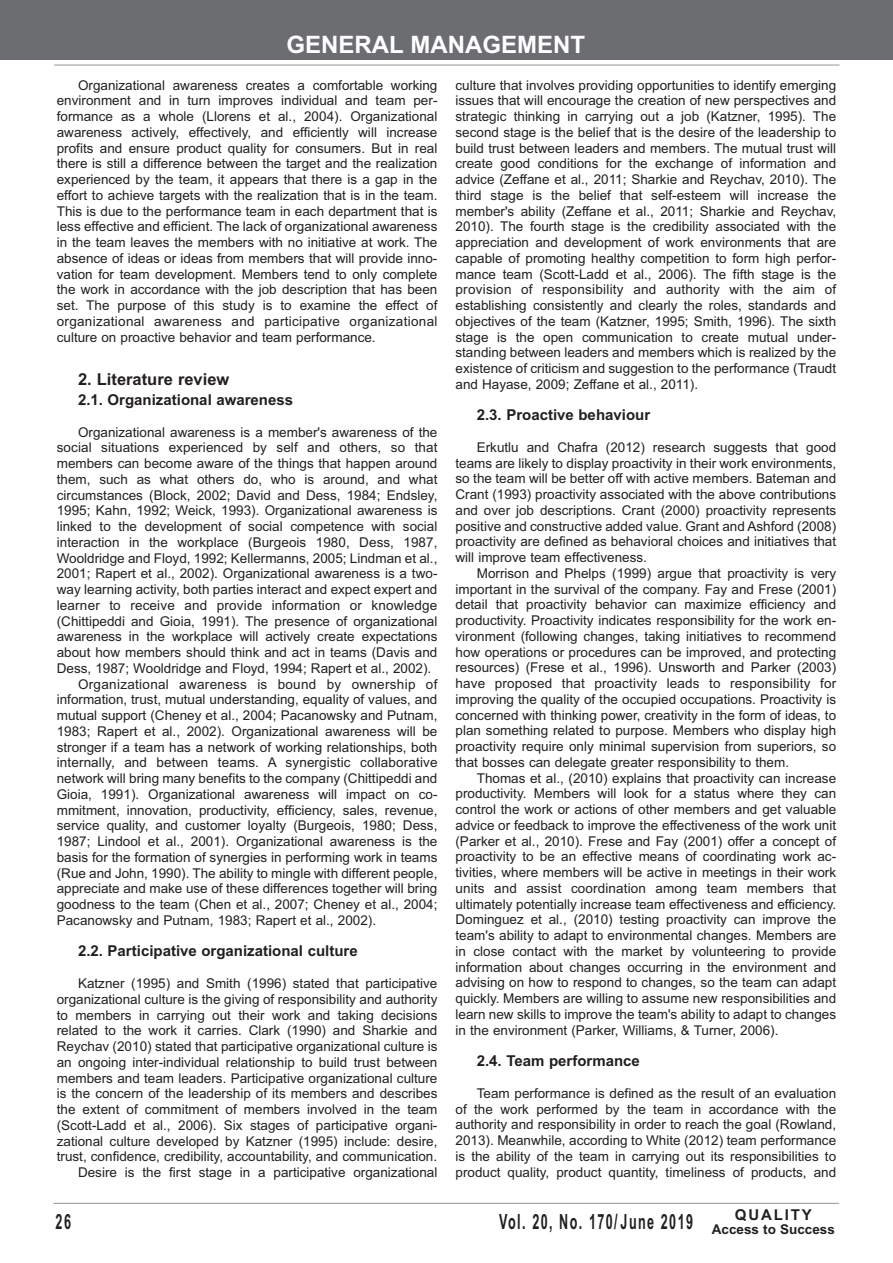
<style>
.page{position:relative;width:893px;height:1263px;background:#fff}
.page>*{position:absolute;margin:0;border:0;box-sizing:border-box;transform-origin:0 0}
.t1{font:700 24px "Arial";color:#fff}
.t2{font:700 21px "Arial";letter-spacing:.11em;color:#231f20;scale:.6 1}
.t3{font:700 16.5px "Arial";color:#231f20}
.t4{font:700 15px "Arial";color:#231f20}
.t5{font:700 15px "Arial";letter-spacing:.12em;color:#231f20}
.t6{font:13.5px/15.8px "Arial";color:#231f20;text-align:justify}
.t7{font:13.5px "Arial";letter-spacing:.02em;color:#231f20}
.t8{font:700 13.5px "Arial";color:#231f20}
</style>
<div class="page">
<hr style="left:54px;top:1203px;width:785px;height:1px;background:#939598">
<div style="left:0;top:0;width:893px;height:60px;background:#6c6d70"></div>
<hr style="left:54px;top:65px;width:786px;height:1px;background:#939598">
<h1 class="t1" style="left:286px;top:30px;width:300px">GENERAL MANAGEMENT</h1>
<p class="t6" style="left:57px;top:77px;width:382px;text-indent:21px">Organizational awareness creates a comfortable working environment and in turn improves individual and team per&shy;formance as a whole (Llorens et al., 2004). Organizational awareness actively, effectively, and efficiently will increase profits and ensure product quality for consumers. But in real there is still a difference between the target and the realization experienced by the team, it appears that there is a gap in the effort to achieve targets with the realization that is in the team.<br>This is due to the performance team in each department that is less effective and efficient. The lack of organizational awareness in the team leaves the members with no initiative at work. The absence of ideas or ideas from members that will provide inno&shy;vation for team development. Members tend to only complete the work in accordance with the job description that has been set. The purpose of this study is to examine the effect of organizational awareness and participative organizational culture on proactive behavior and team performance.</p>
<p class="t3" style="left:78px;top:370px;width:153px">2. Literature review</p>
<p class="t4" style="left:78px;top:391px;width:217px">2.1. Organizational awareness</p>
<p class="t6" style="left:78px;top:424px;width:361px">Organizational awareness is a member's awareness of the</p>
<p class="t6" style="left:57px;top:440px;width:382px">social situations experienced by self and others, so that</p>
<p class="t6" style="left:57px;top:456px;width:382px">members can become aware of the things that happen around</p>
<p class="t6" style="left:57px;top:471px;width:382px">them, such as what others do, who is around, and what</p>
<p class="t6" style="left:57px;top:487px;width:382px">circumstances (Block, 2002; David and Dess, 1984; Endsley,</p>
<p class="t6" style="left:57px;top:503px;width:382px">1995; Kahn, 1992; Weick, 1993). Organizational awareness is</p>
<p class="t6" style="left:57px;top:519px;width:382px">linked to the development of social competence with social</p>
<p class="t6" style="left:57px;top:534px;width:382px">interaction in the workplace (Burgeois 1980, Dess, 1987,</p>
<p class="t6" style="left:57px;top:550px;width:382px">Wooldridge and Floyd, 1992; Kellermanns, 2005; Lindman et al.,</p>
<p class="t6" style="left:57px;top:566px;width:382px">2001; Rapert et al., 2002). Organizational awareness is a two-</p>
<p class="t6" style="left:57px;top:582px;width:382px">way learning activity, both parties interact and expect expert and</p>
<p class="t6" style="left:57px;top:597px;width:382px">learner to receive and provide information or knowledge</p>
<p class="t6" style="left:57px;top:613px;width:382px">(Chittipeddi and Gioia, 1991). The presence of organizational</p>
<p class="t6" style="left:57px;top:629px;width:382px">awareness in the workplace will actively create expectations</p>
<p class="t6" style="left:57px;top:645px;width:382px">about how members should think and act in teams (Davis and</p>
<p class="t6" style="left:57px;top:660px;width:376px">Dess, 1987; Wooldridge and Floyd, 1994; Rapert et al., 2002).</p>
<p class="t7" style="left:78px;top:676px;width:361px">Organizational awareness is bound by ownership of</p>
<p class="t6" style="left:57px;top:692px;width:382px">information, trust, mutual understanding, equality of values, and</p>
<p class="t6" style="left:57px;top:708px;width:382px">mutual support (Cheney et al., 2004; Pacanowsky and Putnam,</p>
<p class="t6" style="left:57px;top:723px;width:382px">1983; Rapert et al., 2002). Organizational awareness will be</p>
<p class="t6" style="left:57px;top:739px;width:382px">stronger if a team has a network of working relationships, both</p>
<p class="t6" style="left:57px;top:755px;width:382px">internally, and between teams. A synergistic collaborative</p>
<p class="t6" style="left:57px;top:771px;width:382px">network will bring many benefits to the company (Chittipeddi and</p>
<p class="t6" style="left:57px;top:786px;width:382px">Gioia, 1991). Organizational awareness will impact on co-</p>
<p class="t6" style="left:57px;top:802px;width:382px">mmitment, innovation, productivity, efficiency, sales, revenue,</p>
<p class="t6" style="left:57px;top:818px;width:382px">service quality, and customer loyalty (Burgeois, 1980; Dess,</p>
<p class="t6" style="left:57px;top:834px;width:382px">1987; Lindool et al., 2001). Organizational awareness is the</p>
<p class="t6" style="left:57px;top:849px;width:382px">basis for the formation of synergies in performing work in teams</p>
<p class="t6" style="left:57px;top:865px;width:382px">(Rue and John, 1990). The ability to mingle with different people,</p>
<p class="t6" style="left:57px;top:881px;width:382px">appreciate and make use of these differences together will bring</p>
<p class="t6" style="left:57px;top:897px;width:382px">goodness to the team (Chen et al., 2007; Cheney et al., 2004;</p>
<p class="t6" style="left:57px;top:912px;width:321px">Pacanowsky and Putnam, 1983; Rapert et al., 2002).</p>
<p class="t4" style="left:78px;top:942px;width:281px">2.2. Participative organizational culture</p>
<p class="t6" style="left:57px;top:975px;width:382px;text-align:right">Katzner (1995) and Smith (1996) stated that participative organizational culture is the giving of responsibility and authority to members in carrying out their work and taking decisions related to the work it carries. Clark (1990) and Sharkie and Reychav (2010) stated that participative organizational culture is an ongoing inter-individual relationship to build trust between members and team leaders. Participative organizational culture is the concern of the leadership of its members and describes the extent of commitment of members involved in the team (Scott-Ladd et al., 2006). Six stages of participative organi&shy;zational culture developed by Katzner (1995) include: desire, trust, confidence, credibility, accountability, and communication.<br>Desire is the first stage in a participative organizational</p>
<p class="t6" style="left:455px;top:77px;width:382px">culture that involves providing opportunities to identify emerging issues that will encourage the creation of new perspectives and strategic thinking in carrying out a job (Katzner, 1995). The second stage is the belief that is the desire of the leadership to build trust between leaders and members. The mutual trust will create good conditions for the exchange of information and advice (Zeffane et al., 2011; Sharkie and Reychav, 2010). The third stage is the belief that self-esteem will increase the member's ability (Zeffane et al., 2011; Sharkie and Reychav, 2010). The fourth stage is the credibility associated with the appreciation and development of work environments that are capable of promoting healthy competition to form high perfor&shy;mance team (Scott-Ladd et al., 2006). The fifth stage is the provision of responsibility and authority with the aim of establishing consistently and clearly the roles, standards and objectives of the team (Katzner, 1995; Smith, 1996). The sixth stage is the open communication to create mutual under&shy;standing between leaders and members which is realized by the existence of criticism and suggestion to the performance (Traudt and Hayase, 2009; Zeffane et al., 2011).</p>
<p class="t4" style="left:477px;top:406px;width:175px">2.3. Proactive behaviour</p>
<p class="t6" style="left:455px;top:439px;width:382px;text-indent:21px">Erkutlu and Chafra (2012) research suggests that good teams are likely to display proactivity in their work environments, so the team will be better off with active members. Bateman and Crant (1993) proactivity associated with the above contributions and over job descriptions. Crant (2000) proactivity represents positive and constructive added value. Grant and Ashford (2008) proactivity are defined as behavioral choices and initiatives that will improve team effectiveness.</p>
<p class="t6" style="left:455px;top:565px;width:382px;text-indent:21px">Morrison and Phelps (1999) argue that proactivity is very important in the survival of the company. Fay and Frese (2001) detail that proactivity behavior can maximize efficiency and productivity. Proactivity indicates responsibility for the work en&shy;vironment (following changes, taking initiatives to recommend how operations or procedures can be improved, and protecting resources) (Frese et al., 1996). Unsworth and Parker (2003) have proposed that proactivity leads to responsibility for improving the quality of the occupied occupations. Proactivity is concerned with thinking power, creativity in the form of ideas, to plan something related to purpose. Members who display high proactivity require only minimal supervision from superiors, so that bosses can delegate greater responsibility to them.</p>
<p class="t6" style="left:455px;top:770px;width:382px;text-indent:21px">Thomas et al., (2010) explains that proactivity can increase productivity. Members will look for a status where they can control the work or actions of other members and get valuable advice or feedback to improve the effectiveness of the work unit (Parker et al., 2010). Frese and Fay (2001) offer a concept of proactivity to be an effective means of coordinating work ac&shy;tivities, where members will be active in meetings in their work units and assist coordination among team members that ultimately potentially increase team effectiveness and efficiency.<br>Dominguez et al., (2010) testing proactivity can improve the team's ability to adapt to environmental changes. Members are in close contact with the market by volunteering to provide information about changes occurring in the environment and advising on how to respond to changes, so the team can adapt quickly. Members are willing to assume new responsibilities and learn new skills to improve the team's ability to adapt to changes in the environment (Parker, Williams, &amp; Turner, 2006).</p>
<p class="t4" style="left:477px;top:1052px;width:165px">2.4. Team performance</p>
<p class="t6" style="left:455px;top:1085px;width:382px;text-indent:21px">Team performance is defined as the result of an evaluation of the work performed by the team in accordance with the authority and responsibility in order to reach the goal (Rowland, 2013). Meanwhile, according to White (2012) team performance is the ability of the team in carrying out its responsibilities to product quality, product quantity, timeliness of products, and</p>
<p class="t5" style="left:735px;top:1206px;width:78px">QUALITY</p>
<h2 class="t2" style="left:56px;top:1209px;width:27px">26</h2>
<h2 class="t2" style="left:499px;top:1209px;width:324px">Vol. 20, No. 170/ June 2019</h2>
<p class="t8" style="left:712px;top:1221px;width:125px">Access to Success</p>
</div>
